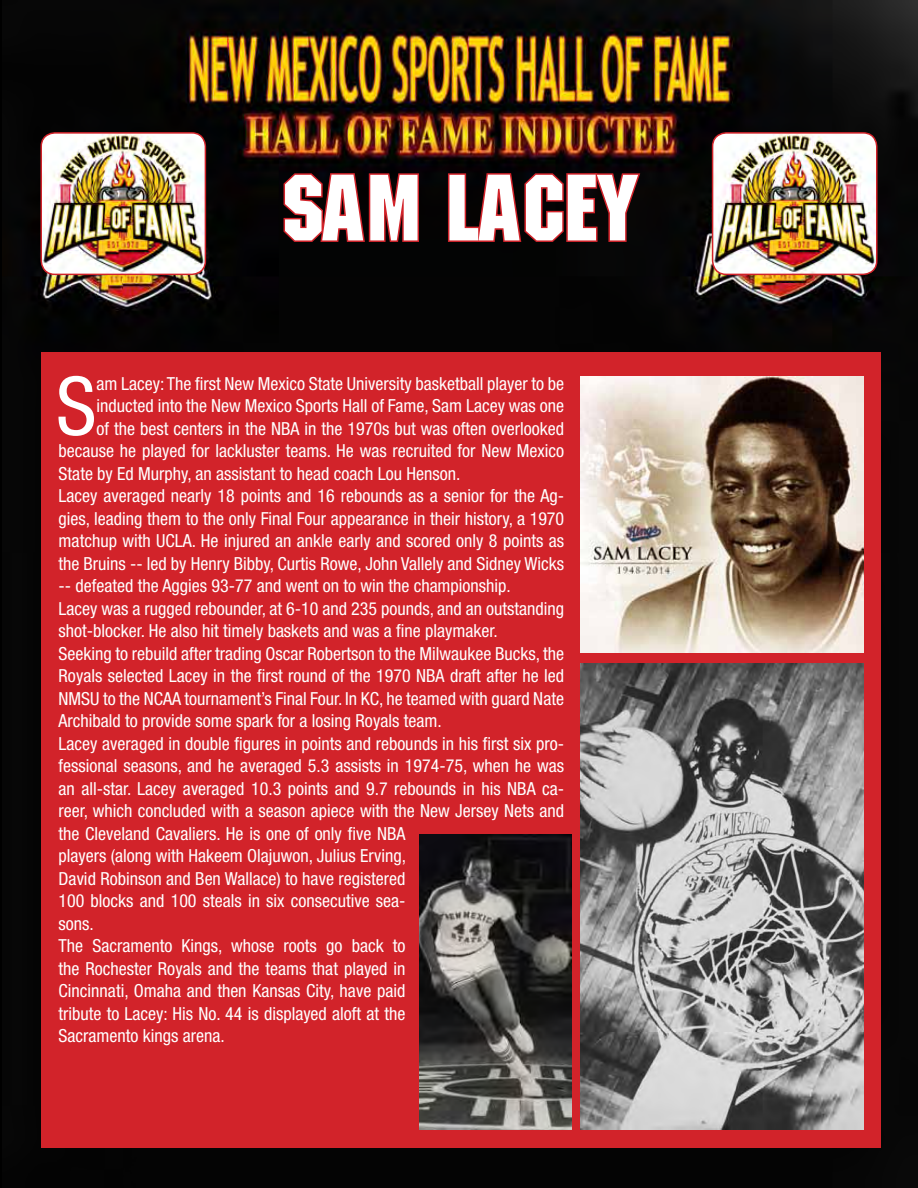
<style>
.page{position:relative;width:918px;height:1188px;background:#fff}
.page>*{position:absolute;margin:0;border:0;box-sizing:border-box;transform-origin:0 0}
.t1{font:91.5px "Motor Plain";color:#fff}
.t2{font:condensed 81px "Helvetica Neue LT Std";color:#fff}
.t3{font:condensed 18px "Helvetica Neue LT Std";color:#fff}
</style>
<div class="page">
<img style="left:2px;top:0;width:916px;height:1188px">
<svg style="left:282px;top:172px;width:139px;height:72px;background:#410c0e"></svg>
<svg style="left:446px;top:172px;width:196px;height:72px;background:#390c0e"></svg>
<img style="left:41px;top:133px;width:164px;height:141px">
<div style="left:41px;top:132px;width:165px;height:143px;border:2px solid #d2232a;border-radius:14px"></div>
<img style="left:713px;top:133px;width:164px;height:141px">
<div style="left:712px;top:132px;width:166px;height:143px;border:2px solid #d2232a;border-radius:14px"></div>
<div style="left:42px;top:352px;width:839px;height:796px;background:#d2232a"></div>
<img style="left:580px;top:377px;width:283px;height:275px">
<img style="left:580px;top:663px;width:283px;height:467px">
<img style="left:419px;top:834px;width:152px;height:296px">
<h1 class="t1" style="left:282px;top:154px;width:357px">SAM LACEY</h1>
<h2 class="t2" style="left:56px;top:359px;width:42px">S</h2>
<p class="t3" style="left:97px;top:373px;width:469px">am Lacey: The first New Mexico State University basketball player to be</p>
<p class="t3" style="left:97px;top:396px;width:469px">inducted into the New Mexico Sports Hall of Fame, Sam Lacey was one</p>
<p class="t3" style="left:97px;top:418px;width:469px">of the best centers in the NBA in the 1970s but was often overlooked</p>
<p class="t3" style="left:59px;top:441px;width:507px">because he played for lackluster teams. He was recruited for New Mexico</p>
<p class="t3" style="left:59px;top:463px;width:403px">State by Ed Murphy, an assistant to head coach Lou Henson.</p>
<p class="t3" style="left:59px;top:486px;width:507px">Lacey averaged nearly 18 points and 16 rebounds as a senior for the Ag-</p>
<p class="t3" style="left:59px;top:508px;width:507px">gies, leading them to the only Final Four appearance in their history, a 1970</p>
<p class="t3" style="left:59px;top:531px;width:507px">matchup with UCLA. He injured an ankle early and scored only 8 points as</p>
<p class="t3" style="left:59px;top:553px;width:507px">the Bruins -- led by Henry Bibby, Curtis Rowe, John Vallely and Sidney Wicks</p>
<p class="t3" style="left:59px;top:576px;width:454px">-- defeated the Aggies 93-77 and went on to win the championship.</p>
<p class="t3" style="left:59px;top:598px;width:507px">Lacey was a rugged rebounder, at 6-10 and 235 pounds, and an outstanding</p>
<p class="t3" style="left:59px;top:621px;width:441px">shot-blocker. He also hit timely baskets and was a fine playmaker.</p>
<p class="t3" style="left:59px;top:643px;width:507px">Seeking to rebuild after trading Oscar Robertson to the Milwaukee Bucks, the</p>
<p class="t3" style="left:59px;top:666px;width:507px">Royals selected Lacey in the first round of the 1970 NBA draft after he led</p>
<p class="t3" style="left:59px;top:688px;width:507px">NMSU to the NCAA tournament’s Final Four. In KC, he teamed with guard Nate</p>
<p class="t3" style="left:59px;top:711px;width:385px">Archibald to provide some spark for a losing Royals team.</p>
<p class="t3" style="left:59px;top:733px;width:507px">Lacey averaged in double figures in points and rebounds in his first six pro-</p>
<p class="t3" style="left:59px;top:756px;width:507px">fessional seasons, and he averaged 5.3 assists in 1974-75, when he was</p>
<p class="t3" style="left:59px;top:778px;width:507px">an all-star. Lacey averaged 10.3 points and 9.7 rebounds in his NBA ca-</p>
<p class="t3" style="left:59px;top:801px;width:507px">reer, which concluded with a season apiece with the New Jersey Nets and</p>
<p class="t3" style="left:59px;top:823px;width:349px">the Cleveland Cavaliers. He is one of only five NBA</p>
<p class="t3" style="left:59px;top:846px;width:349px">players (along with Hakeem Olajuwon, Julius Erving,</p>
<p class="t3" style="left:59px;top:868px;width:349px">David Robinson and Ben Wallace) to have registered</p>
<p class="t3" style="left:59px;top:891px;width:349px">100 blocks and 100 steals in six consecutive sea-</p>
<p class="t3" style="left:59px;top:913px;width:37px">sons.</p>
<p class="t3" style="left:59px;top:936px;width:349px">The Sacramento Kings, whose roots go back to</p>
<p class="t3" style="left:59px;top:958px;width:349px">the Rochester Royals and the teams that played in</p>
<p class="t3" style="left:59px;top:981px;width:349px">Cincinnati, Omaha and then Kansas City, have paid</p>
<p class="t3" style="left:59px;top:1003px;width:348px">tribute to Lacey: His No. 44 is displayed aloft at the</p>
<p class="t3" style="left:59px;top:1026px;width:168px">Sacramento kings arena.</p>
</div>
